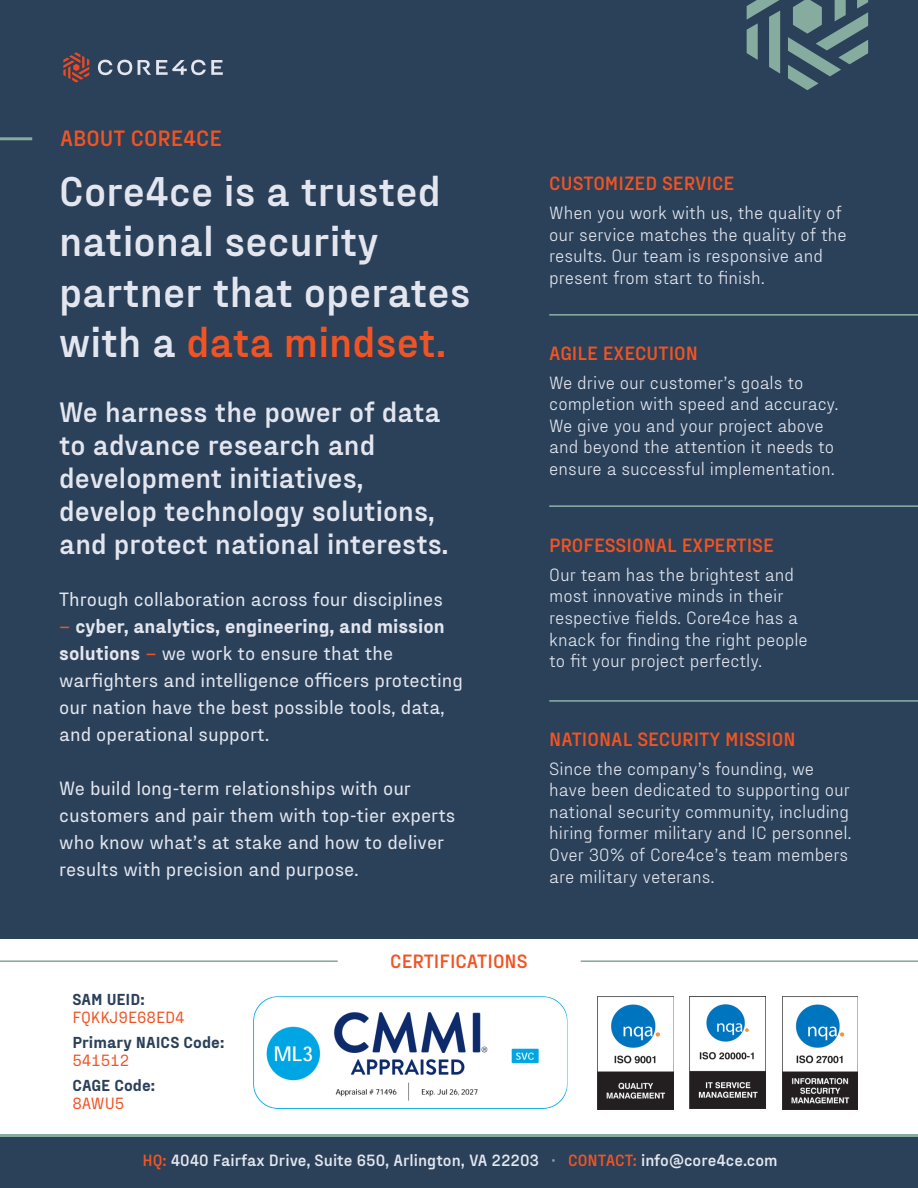
<style>
.page{position:relative;width:918px;height:1188px;background:#2a4159}
.page>*{position:absolute;margin:0;border:0;box-sizing:border-box;transform-origin:0 0}
.headline{font:700 42.15px/50.6px "PP Fraktion Sans";color:#e4e6ef}
.t1{font:700 28.5px/33px "PP Fraktion Sans";color:#e4e6ef}
.t2{font:700 22.5px "PP Fraktion Sans";color:#f15424}
.t3{font:500 19.5px/27px "PP Fraktion Sans";color:#e4e6ef}
.t4{font:700 19.5px "PP Fraktion Sans";color:#f15424}
.t5{font:300 18px/21.6px "PP Fraktion Sans";color:#e4e6ef}
.cap_tex{font:700 16.5px "PP Fraktion Sans";color:#e4e6ef}
.cap_tex-2{font:900 16.5px/18px "PP Fraktion Sans";color:#2a4159}
.cap_tex-3{font:500 16.5px/18px "PP Fraktion Sans";color:#f15424}
.s1{color:#f15424}
.s2{font-weight:900}
.s3{font-weight:900;color:#2a4159}
.s4{font-weight:500;color:#f15424}
.s5{color:#86ac9f}
</style>
<div class="page">
<div style="left:0;top:939px;width:918px;height:249px;background:#fff"></div>
<img style="left:253px;top:996px;width:314px;height:113px">
<img style="left:598px;top:996px;width:75px;height:113px">
<img style="left:690px;top:996px;width:75px;height:113px">
<hr style="left:581px;top:960px;width:337px;height:2px;background:#86ac9f">
<hr style="left:0;top:960px;width:338px;height:2px;background:#86ac9f">
<div style="left:0;top:1134px;width:918px;height:54px;background:#86ac9f"></div>
<div style="left:0;top:1137px;width:918px;height:51px;background:#2a4159"></div>
<hr style="left:0;top:137px;width:32px;height:3px;background:#86ac9f">
<hr style="left:549px;top:314px;width:369px;height:2px;background:#86ac9f">
<hr style="left:549px;top:505px;width:369px;height:2px;background:#86ac9f">
<hr style="left:549px;top:700px;width:369px;height:2px;background:#86ac9f">
<svg style="left:98px;top:60px;width:125px;height:15px"></svg>
<svg style="left:63px;top:52px;width:26px;height:31px"></svg>
<svg style="left:747px;top:0;width:121px;height:90px"></svg>
<img style="left:782px;top:996px;width:75px;height:113px">
<p class="t2" style="left:60px;top:120px;width:163px">ABOUT CORE4CE</p>
<p class="headline" style="left:59px;top:162px;width:413px">Core4ce is a trusted national security partner that operates with a <span class="s1">data mindset.</span></p>
<p class="t1" style="left:59px;top:393px;width:391px">We harness the power of data to advance research and development initiatives, develop technology solutions, and protect national interests.</p>
<p class="t3" style="left:59px;top:584px;width:385px">Through collaboration across four disciplines</p>
<p class="t3" style="left:59px;top:611px;width:405px"><span class="s1">–</span> <span class="s2">cyber, analytics, engineering, and mission solutions</span> <span class="s1">–</span> we work to ensure that the warfighters and intelligence officers protecting our nation have the best possible tools, data, and operational support.</p>
<p class="t3" style="left:59px;top:773px;width:398px">We build long-term relationships with our customers and pair them with top-tier experts who know what’s at stake and how to deliver results with precision and purpose.</p>
<p class="t4" style="left:549px;top:168px;width:187px">CUSTOMIZED SERVICE</p>
<p class="t5" style="left:549px;top:200px;width:299px">When you work with us, the quality of our service matches the quality of the results. Our team is responsive and present from start to finish.</p>
<p class="t4" style="left:549px;top:337px;width:150px">AGILE EXECUTION</p>
<p class="t5" style="left:549px;top:370px;width:291px">We drive our customer’s goals to completion with speed and accuracy.<br>We give you and your project above and beyond the attention it needs to ensure a successful implementation.</p>
<p class="t4" style="left:549px;top:529px;width:226px">PROFESSIONAL EXPERTISE</p>
<p class="t5" style="left:549px;top:562px;width:260px">Our team has the brightest and most innovative minds in their respective fields. Core4ce has a knack for finding the right people to fit your project perfectly.</p>
<p class="t4" style="left:549px;top:723px;width:248px">NATIONAL SECURITY MISSION</p>
<p class="t5" style="left:549px;top:756px;width:304px">Since the company’s founding, we have been dedicated to supporting our national security community, including hiring former military and IC personnel.<br>Over 30% of Core4ce’s team members are military veterans.</p>
<p class="cap_tex-3" style="left:72px;top:989px;width:114px"><span class="s3">SAM UEID:<br></span>FQKKJ9E68ED4</p>
<p class="cap_tex-2" style="left:72px;top:1032px;width:153px">Primary NAICS Code:<br><span class="s4">541512</span></p>
<p class="cap_tex-2" style="left:72px;top:1075px;width:84px">CAGE Code:<br><span class="s4">8AWU5</span></p>
<p class="t4" style="left:390px;top:946px;width:139px">CERTIFICATIONS</p>
<p class="cap_tex" style="left:142px;top:1147px;width:637px"><span class="s1">HQ:</span> 4040 Fairfax Drive, Suite 650, Arlington, VA 22203 <span class="s5">·</span> <span class="s1">CONTACT:</span> info@core4ce.com</p>
</div>
